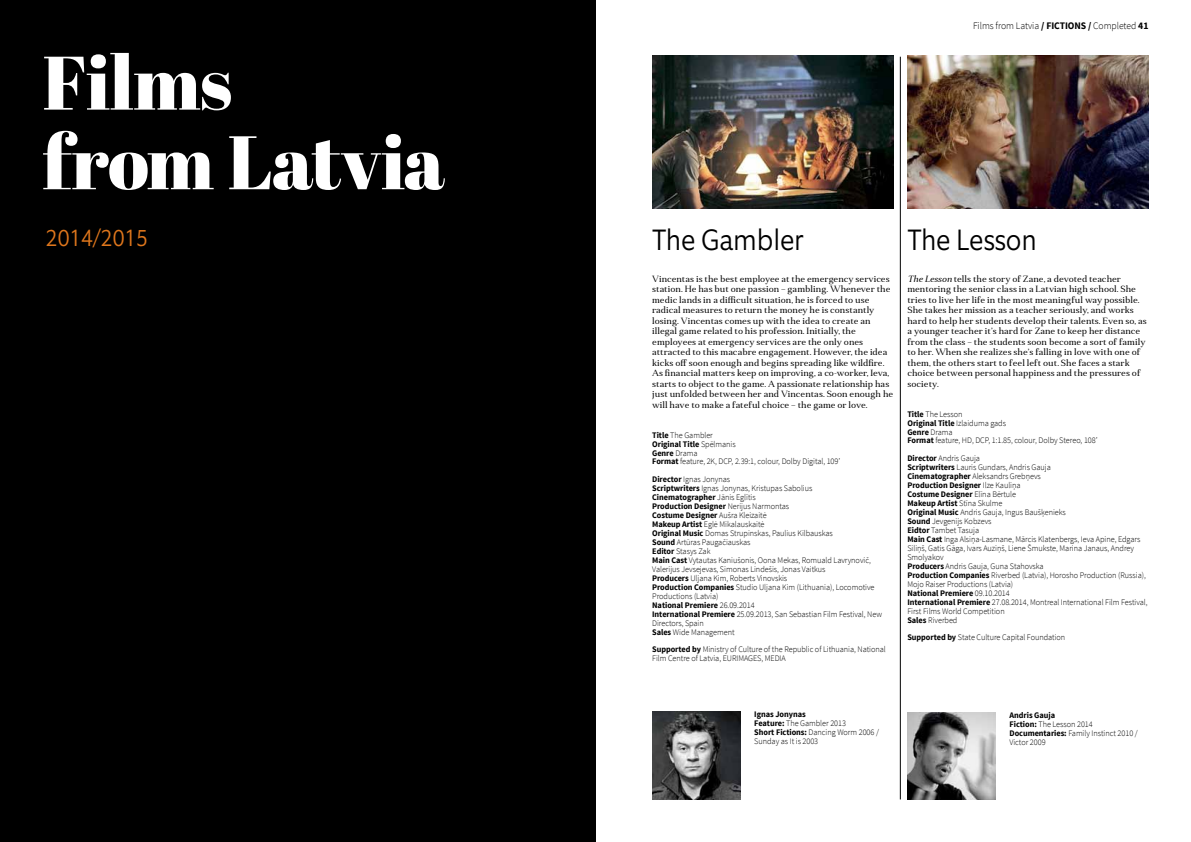
<style>
.page{position:relative;width:1191px;height:842px;background:#fff}
.page>*{position:absolute;margin:0;border:0;box-sizing:border-box;transform-origin:0 0}
.t1{font:75.6px/79.6px "Abril Fatface";letter-spacing:-.015em;color:#fff}
.t2{font:300 29.6px "Equip Condensed";letter-spacing:-.005em;color:#000}
.t3{font:300 24px "Equip Condensed";letter-spacing:-.005em;color:#de761c}
.t4{font:300 10px "Source Sans Pro";letter-spacing:-.005em;color:#000}
.t5{font:9px/10.5px "Anglecia Pro Text";color:#000}
.t6{font:300 8.5px/9px "Source Sans Pro";letter-spacing:-.005em;color:#000}
.s1{font-weight:700}
.s2{font-style:italic}
</style>
<div class="page">
<div style="left:0;top:0;width:595px;height:842px;background:#000"></div>
<hr style="left:900px;top:57px;width:1px;height:742px;background:#000">
<img style="left:652px;top:56px;width:241px;height:152px">
<img style="left:907px;top:56px;width:241px;height:152px">
<img style="left:652px;top:712px;width:88px;height:88px">
<img style="left:907px;top:712px;width:88px;height:88px">
<h1 class="t1" style="left:43px;top:41px;width:404px">Films<br>from Latvia</h1>
<h3 class="t3" style="left:46px;top:222px;width:104px">2014/2015</h3>
<p class="t4" style="left:973px;top:19px;width:177px">Films from Latvia <span class="s1">/ FICTIONS /</span> Completed <span class="s1">41</span></p>
<h2 class="t2" style="left:652px;top:221px;width:153px">The Gambler</h2>
<h2 class="t2" style="left:907px;top:221px;width:131px">The Lesson</h2>
<p class="t5" style="left:652px;top:273px;width:242px">Vincentas is the best employee at the emergency services station. He has but one passion – gambling. Whenever the medic lands in a difficult situation, he is forced to use radical measures to return the money he is constantly losing. Vincentas comes up with the idea to create an illegal game related to his profession. Initially, the employees at emergency services are the only ones attracted to this macabre engagement. However, the idea kicks off soon enough and begins spreading like wildfire.<br>As financial matters keep on improving, a co-worker, Ieva, starts to object to the game. A passionate relationship has just unfolded between her and Vincentas. Soon enough he will have to make a fateful choice – the game or love.</p>
<p class="t6" style="left:652px;top:430px;width:189px"><span class="s1">Title</span> The Gambler<br><span class="s1">Original Title</span> Spēlmanis<br><span class="s1">Genre</span> Drama<br><span class="s1">Format</span> feature, 2K, DCP, 2.39:1, colour, Dolby Digital, 109’</p>
<p class="t6" style="left:652px;top:475px;width:231px"><span class="s1">Director</span> Ignas Jonynas<br><span class="s1">Scriptwriters</span> Ignas Jonynas, Kristupas Sabolius<br><span class="s1">Cinematographer</span> Jānis Eglītis<br><span class="s1">Production Designer</span> Nerijus Narmontas<br><span class="s1">Costume Designer</span> Aušra Kleizaitė<br><span class="s1">Makeup Artist</span> Eglė Mikalauskaitė<br><span class="s1">Original Music</span> Domas Strupinskas, Paulius Kilbauskas<br><span class="s1">Sound</span> Artūras Paugačiauskas<br><span class="s1">Editor</span> Stasys Zak<br><span class="s1">Main Cast</span> Vytautas Kaniušonis, Oona Mekas, Romuald Lavrynovič, Valerijus Jevsejevas, Simonas Lindešis, Jonas Vaitkus<br><span class="s1">Producers</span> Uljana Kim, Roberts Vinovskis<br><span class="s1">Production Companies</span> Studio Uljana Kim (Lithuania), Locomotive Productions (Latvia)<br><span class="s1">National Premiere</span> 26.09.2014<br><span class="s1">International Premiere</span> 25.09.2013, San Sebastian Film Festival, New Directors, Spain<br><span class="s1">Sales</span> Wide Management</p>
<p class="t6" style="left:652px;top:645px;width:235px"><span class="s1">Supported by</span> Ministry of Culture of the Republic of Lithuania, National<br>Film Centre of Latvia, EURIMAGES, MEDIA</p>
<p class="t5" style="left:907px;top:273px;width:241px"><span class="s2">The Lesson</span> tells the story of Zane, a devoted teacher mentoring the senior class in a Latvian high school. She tries to live her life in the most meaningful way possible.<br>She takes her mission as a teacher seriously, and works hard to help her students develop their talents. Even so, as a younger teacher it’s hard for Zane to keep her distance from the class – the students soon become a sort of family to her. When she realizes she’s falling in love with one of them, the others start to feel left out. She faces a stark choice between personal happiness and the pressures of society.</p>
<p class="t6" style="left:907px;top:409px;width:192px"><span class="s1">Title</span> The Lesson<br><span class="s1">Original Title</span> Izlaiduma gads<br><span class="s1">Genre</span> Drama<br><span class="s1">Format</span> feature, HD, DCP, 1:1.85, colour, Dolby Stereo, 108’</p>
<p class="t6" style="left:907px;top:454px;width:242px"><span class="s1">Director</span> Andris Gauja<br><span class="s1">Scriptwriters</span> Lauris Gundars, Andris Gauja<br><span class="s1">Cinematographer</span> Aleksandrs Grebņevs<br><span class="s1">Production Designer</span> Ilze Kauliņa<br><span class="s1">Costume Designer</span> Elīna Bērtule<br><span class="s1">Makeup Artist</span> Stīna Skulme<br><span class="s1">Original Music</span> Andris Gauja, Ingus Baušķenieks<br><span class="s1">Sound</span> Jevgenijs Kobzevs<br><span class="s1">Eidtor</span> Tambet Tasuja<br><span class="s1">Main Cast</span> Inga Alsiņa-Lasmane, Mārcis Klatenbergs, Ieva Apine, Edgars Siliņš, Gatis Gāga, Ivars Auziņš, Liene Šmukste, Marina Janaus, Andrey Smolyakov<br><span class="s1">Producers</span> Andris Gauja, Guna Stahovska<br><span class="s1">Production Companies</span> Riverbed (Latvia), Horosho Production (Russia), Mojo Raiser Productions (Latvia)<br><span class="s1">National Premiere</span> 09.10.2014<br><span class="s1">International Premiere</span> 27.08.2014, Montreal International Film Festival, First Films World Competition<br><span class="s1">Sales</span> Riverbed</p>
<p class="t6" style="left:907px;top:633px;width:159px"><span class="s1">Supported by</span> State Culture Capital Foundation</p>
<p class="t6" style="left:754px;top:710px;width:126px"><span class="s1">Ignas Jonynas<br>Feature:</span> The Gambler 2013<br><span class="s1">Short Fictions:</span> Dancing Worm 2006 /<br>Sunday as It is 2003</p>
<p class="t6" style="left:1009px;top:710px;width:130px"><span class="s1">Andris Gauja<br>Fiction:</span> The Lesson 2014<br><span class="s1">Documentaries:</span> Family Instinct 2010 /<br>Victor 2009</p>
</div>
